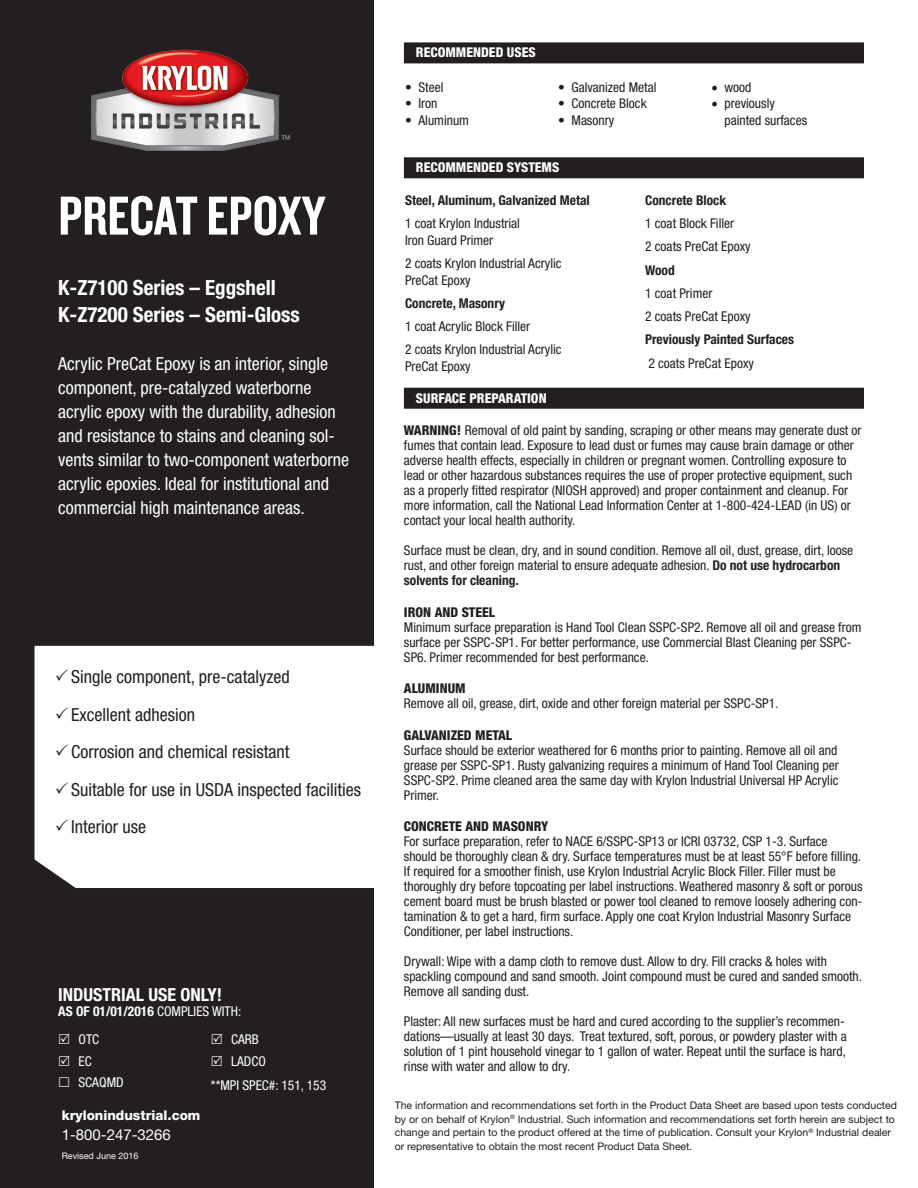
<style>
.page{position:relative;width:918px;height:1188px;background:#fff}
.page>*{position:absolute;margin:0;border:0;box-sizing:border-box;transform-origin:0 0}
.t1{font:57px "Knockout 49 Liteweight";color:#fff}
.t2{font:700 condensed 21px "Helvetica Neue";color:#fff}
.t3{font:condensed 18px/24px "Helvetica Neue";color:#fff}
.t4{font:condensed 18px "Helvetica Neue";color:#231f20}
.t5{font:700 condensed 18px "Helvetica Neue";color:#fff}
.t6{font:15px "Helvetica Neue";color:#fff}
.t7{font:condensed 13.5px/15px "Helvetica Neue";color:#231f20}
.t8{font:700 condensed 13.5px "Helvetica Neue";color:#231f20}
.t9{font:800 condensed 13.5px "Helvetica Neue";color:#231f20}
.t10{font:800 condensed 13.5px "Helvetica Neue";color:#fff}
.t11{font:condensed 13.5px "Helvetica Neue";color:#fff}
.t12{font:700 condensed 13.5px "Helvetica Neue";color:#fff}
.t13{font:800 13.5px "Helvetica Neue";color:#fff}
.t14{font:10.5px/13.5px "Helvetica Neue";color:#231f20}
.t15{font:9px "Helvetica Neue";color:#fff}
.s1{font-weight:400}
.s2{font-family:"Minion Pro";font-stretch:normal;font-size:18px}
.s3{font-weight:800}
.s4{font-weight:700}
</style>
<div class="page">
<div style="left:0;top:0;width:374px;height:1188px;background:#231f20"></div>
<img style="left:91px;top:49px;width:199px;height:102px">
<div style="left:404px;top:42px;width:460px;height:21px;background:#231f20"></div>
<div style="left:404px;top:157px;width:460px;height:21px;background:#231f20"></div>
<div style="left:404px;top:388px;width:460px;height:21px;background:#231f20"></div>
<div style="left:35px;top:646px;width:339px;height:242px;background:#fff"></div>
<svg style="left:56px;top:669px;width:31px;height:15px"></svg>
<svg style="left:56px;top:707px;width:31px;height:15px"></svg>
<svg style="left:56px;top:744px;width:31px;height:15px"></svg>
<svg style="left:56px;top:782px;width:31px;height:15px"></svg>
<svg style="left:56px;top:819px;width:31px;height:15px"></svg>
<p class="t1" style="left:58px;top:180px;width:269px">PRECAT EPOXY</p>
<p class="t2" style="left:58px;top:275px;width:219px">K-Z7100 Series – Eggshell</p>
<p class="t2" style="left:58px;top:302px;width:243px">K-Z7200 Series – Semi-Gloss</p>
<p class="t3" style="left:58px;top:351px;width:292px">Acrylic PreCat Epoxy is an interior, single component, pre-catalyzed waterborne acrylic epoxy with the durability, adhesion and resistance to stains and cleaning sol&shy;vents similar to two-component waterborne acrylic epoxies. Ideal for institutional and commercial high maintenance areas.</p>
<p class="t4" style="left:71px;top:666px;width:220px">Single component, pre-catalyzed</p>
<p class="t4" style="left:71px;top:704px;width:125px">Excellent adhesion</p>
<p class="t4" style="left:71px;top:741px;width:220px">Corrosion and chemical resistant</p>
<p class="t4" style="left:71px;top:779px;width:291px">Suitable for use in USDA inspected facilities</p>
<p class="t4" style="left:71px;top:816px;width:76px">Interior use</p>
<p class="t5" style="left:58px;top:983px;width:165px">INDUSTRIAL USE ONLY!</p>
<p class="t12" style="left:58px;top:1003px;width:185px">AS OF 01/01/2016 <span class="s1">COMPLIES WITH:</span></p>
<p class="t11" style="left:79px;top:1032px;width:22px">OTC</p>
<p class="t11" style="left:79px;top:1054px;width:15px">EC</p>
<p class="t11" style="left:79px;top:1074px;width:47px">SCAQMD</p>
<p class="t11" style="left:231px;top:1032px;width:29px">CARB</p>
<p class="t11" style="left:231px;top:1054px;width:36px">LADCO</p>
<p class="t11" style="left:211px;top:1077px;width:117px">**MPI SPEC#: 151, 153</p>
<p class="t13" style="left:62px;top:1107px;width:140px">krylonindustrial.com</p>
<p class="t6" style="left:62px;top:1125px;width:111px">1-800-247-3266</p>
<p class="t15" style="left:62px;top:1151px;width:78px">Revised June 2016</p>
<p class="t10" style="left:416px;top:44px;width:121px">RECOMMENDED USES</p>
<p class="t7" style="left:405px;top:79px;width:40px">• Steel</p>
<p class="t7" style="left:405px;top:96px;width:34px">• Iron</p>
<p class="t7" style="left:405px;top:112px;width:66px">• Aluminum</p>
<p class="t7" style="left:558px;top:79px;width:100px">• Galvanized Metal</p>
<p class="t7" style="left:558px;top:96px;width:90px">• Concrete Block</p>
<p class="t7" style="left:558px;top:112px;width:58px">• Masonry</p>
<p class="t10" style="left:416px;top:159px;width:145px">RECOMMENDED SYSTEMS</p>
<p class="t7" style="left:711px;top:79px;width:42px"><span class="s2">•</span> wood</p>
<p class="t7" style="left:724px;top:95px;width:84px;line-height:16.5px;text-indent:-14px"><span class="s2">•</span> previously painted surfaces</p>
<p class="t8" style="left:405px;top:192px;width:186px">Steel, Aluminum, Galvanized Metal</p>
<p class="t7" style="left:405px;top:215px;width:117px;line-height:16.5px">1 coat Krylon Industrial<br>Iron Guard Primer</p>
<p class="t7" style="left:405px;top:255px;width:158px;line-height:16.5px">2 coats Krylon Industrial Acrylic<br>PreCat Epoxy</p>
<p class="t8" style="left:405px;top:295px;width:102px">Concrete, Masonry</p>
<p class="t7" style="left:405px;top:319px;width:127px">1 coat Acrylic Block Filler</p>
<p class="t7" style="left:405px;top:341px;width:158px;line-height:16.5px">2 coats Krylon Industrial Acrylic<br>PreCat Epoxy</p>
<p class="t8" style="left:645px;top:192px;width:83px">Concrete Block</p>
<p class="t7" style="left:645px;top:216px;width:91px">1 coat Block Filler</p>
<p class="t7" style="left:645px;top:239px;width:107px">2 coats PreCat Epoxy</p>
<p class="t8" style="left:645px;top:262px;width:31px">Wood</p>
<p class="t7" style="left:645px;top:286px;width:69px">1 coat Primer</p>
<p class="t7" style="left:645px;top:309px;width:107px">2 coats PreCat Epoxy</p>
<p class="t8" style="left:645px;top:331px;width:151px">Previously Painted Surfaces</p>
<p class="t7" style="left:648px;top:355px;width:107px">2 coats PreCat Epoxy</p>
<p class="t10" style="left:416px;top:390px;width:132px">SURFACE PREPARATION</p>
<p class="t7" style="left:404px;top:423px;width:459px"><span class="s3">WARNING!</span> Removal of old paint by sanding, scraping or other means may generate dust or fumes that contain lead. Exposure to lead dust or fumes may cause brain damage or other adverse health effects, especially in children or pregnant women. Controlling exposure to lead or other hazardous substances requires the use of proper protective equipment, such as a properly fitted respirator (NIOSH approved) and proper containment and cleanup. For more information, call the National Lead Information Center at 1-800-424-LEAD (in US) or contact your local health authority.</p>
<p class="t7" style="left:404px;top:543px;width:451px">Surface must be clean, dry, and in sound condition. Remove all oil, dust, grease, dirt, loose rust, and other foreign material to ensure adequate adhesion. <span class="s4">Do not use hydrocarbon solvents for cleaning.</span></p>
<p class="t9" style="left:404px;top:604px;width:93px">IRON AND STEEL</p>
<p class="t7" style="left:404px;top:620px;width:459px">Minimum surface preparation is Hand Tool Clean SSPC-SP2. Remove all oil and grease from surface per SSPC-SP1. For better performance, use Commercial Blast Cleaning per SSPC-<br>SP6. Primer recommended for best performance.</p>
<p class="t9" style="left:404px;top:680px;width:63px">ALUMINUM</p>
<p class="t7" style="left:404px;top:696px;width:376px">Remove all oil, grease, dirt, oxide and other foreign material per SSPC-SP1.</p>
<p class="t9" style="left:404px;top:727px;width:110px">GALVANIZED METAL</p>
<p class="t7" style="left:404px;top:743px;width:436px;text-align:justify">Surface should be exterior weathered for 6 months prior to painting. Remove all oil and grease per SSPC-SP1. Rusty galvanizing requires a minimum of Hand Tool Cleaning per SSPC-SP2. Prime cleaned area the same day with Krylon Industrial Universal HP Acrylic Primer.</p>
<p class="t9" style="left:404px;top:818px;width:146px">CONCRETE AND MASONRY</p>
<p class="t7" style="left:404px;top:834px;width:460px">For surface preparation, refer to NACE 6/SSPC-SP13 or ICRI 03732, CSP 1-3. Surface should be thoroughly clean &amp; dry. Surface temperatures must be at least 55°F before filling.<br>If required for a smoother finish, use Krylon Industrial Acrylic Block Filler. Filler must be thoroughly dry before topcoating per label instructions. Weathered masonry &amp; soft or porous cement board must be brush blasted or power tool cleaned to remove loosely adhering con&shy;tamination &amp; to get a hard, firm surface. Apply one coat Krylon Industrial Masonry Surface Conditioner, per label instructions.</p>
<p class="t7" style="left:404px;top:954px;width:460px">Drywall: Wipe with a damp cloth to remove dust. Allow to dry. Fill cracks &amp; holes with spackling compound and sand smooth. Joint compound must be cured and sanded smooth.<br>Remove all sanding dust.</p>
<p class="t7" style="left:404px;top:1014px;width:444px">Plaster: All new surfaces must be hard and cured according to the supplier’s recommen&shy;dations—usually at least 30 days. Treat textured, soft, porous, or powdery plaster with a solution of 1 pint household vinegar to 1 gallon of water. Repeat until the surface is hard, rinse with water and allow to dry.</p>
<p class="t14" style="left:395px;top:1099px;width:504px">The information and recommendations set forth in the Product Data Sheet are based upon tests conducted by or on behalf of Krylon<sup>®</sup> Industrial. Such information and recommendations set forth herein are subject to change and pertain to the product offered at the time of publication. Consult your Krylon<sup>®</sup> Industrial dealer or representative to obtain the most recent Product Data Sheet.</p>
</div>
